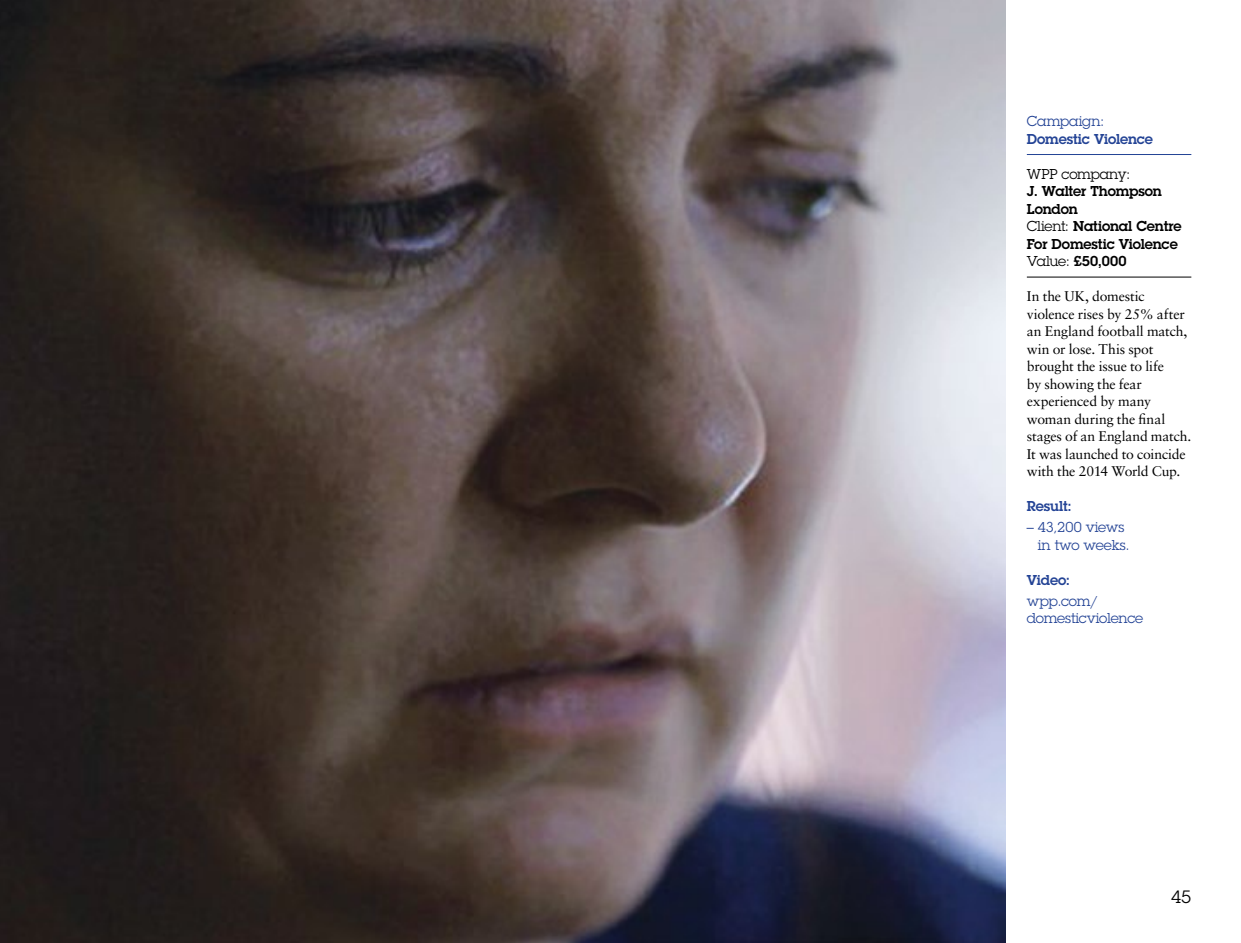
<style>
.page{position:relative;width:1241px;height:943px;background:#fff}
.page>*{position:absolute;margin:0;border:0;box-sizing:border-box;transform-origin:0 0}
.t1{font:17.5px "Lubalin Graph Std";color:#000}
._07_Case_Study_Text{font:14px/17.5px "Sabon LT Std";letter-spacing:-.01em;color:#000}
._07_Company_Credit_n{font:600 14px/17.5px "Lubalin Graph Std";letter-spacing:-.005em;color:#000}
._07_Result___Award{font:14px/17.5px "Lubalin Graph Std";letter-spacing:-.015em;color:#234395}
._07_Company_Credit_l{font:600 14px/17.5px "Lubalin Graph Std";letter-spacing:-.01em;color:#234395}
._07_Company_Credit_l-2{font:600 14px "Lubalin Graph Std";color:#000}
._07_Result___Award-2{font:600 14px "Lubalin Graph Std";letter-spacing:-.01em;color:#234395}
.s1{font-weight:400}
</style>
<div class="page">
<img style="left:0;top:0;width:1005px;height:943px">
<hr style="left:1026px;top:154px;width:165px;height:1px;background:#234395">
<hr style="left:1026px;top:277px;width:165px;height:1px;background:#000">
<p class="_07_Company_Credit_l" style="left:1026px;top:112px;width:128px"><span class="s1">Campaign:<br></span>Domestic Violence</p>
<p class="_07_Company_Credit_n" style="left:1026px;top:165px;width:136px"><span class="s1">WPP company:<br></span>J. Walter Thompson<br>London</p>
<p class="_07_Company_Credit_n" style="left:1026px;top:217px;width:156px"><span class="s1">Client:</span> National Centre<br>For Domestic Violence</p>
<p class="_07_Company_Credit_l-2" style="left:1026px;top:252px;width:101px"><span class="s1">Value:</span> £50,000</p>
<p class="_07_Case_Study_Text" style="left:1026px;top:287px;width:166px">In the UK, domestic violence rises by 25% after an England football match, win or lose. This spot brought the issue to life<br>by showing the fear experienced by many woman during the final stages of an England match.<br>It was launched to coincide with the 2014 World Cup.</p>
<p class="_07_Result___Award-2" style="left:1026px;top:497px;width:46px">Result:</p>
<p class="_07_Result___Award" style="left:1037px;top:518px;width:93px;text-indent:-11px">– 43,200 views in two weeks.</p>
<p class="_07_Result___Award-2" style="left:1026px;top:570px;width:45px">Video:</p>
<p class="_07_Result___Award" style="left:1026px;top:592px;width:118px">wpp.com/ domesticviolence</p>
<p class="t1" style="left:1170px;top:886px;width:22px">45</p>
</div>
